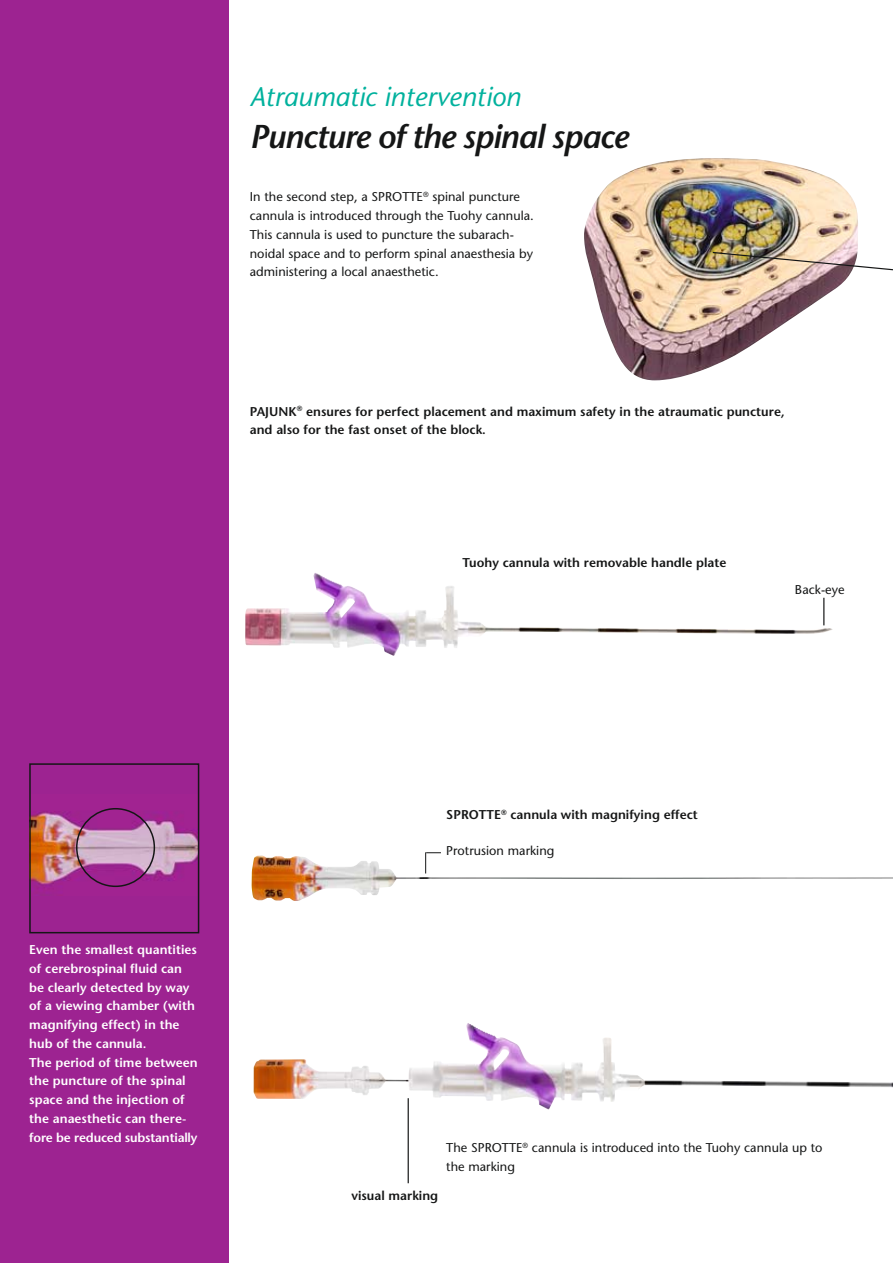
<style>
.page{position:relative;width:893px;height:1263px;background:#fff}
.page>*{position:absolute;margin:0;border:0;box-sizing:border-box;transform-origin:0 0}
.t1{font:italic 600 33px "Stone Sans";letter-spacing:-.03em;color:#151616}
.t2{font:italic 27px "Stone Sans";letter-spacing:.005em;color:#00b19d}
.t3{font:12.75px/18.8px "Stone Sans";letter-spacing:.005em;color:#151616}
.t4{font:600 12.75px/18.8px "Stone Sans";letter-spacing:.005em;color:#fff}
.t5{font:600 12.75px/18.8px "Stone Sans";letter-spacing:.005em;color:#151616}
</style>
<div class="page">
<img style="left:245px;top:573px;width:588px;height:83px">
<div style="left:0;top:0;width:229px;height:1263px;background:#9d2391"></div>
<img style="left:584px;top:158px;width:274px;height:222px">
<img style="left:252px;top:855px;width:641px;height:46px">
<img style="left:32px;top:808px;width:164px;height:79px">
<div style="left:29px;top:763px;width:170px;height:170px;border:2px solid #151616"></div>
<div style="left:76px;top:808px;width:79px;height:79px;border:2px solid #151616;border-radius:50%"></div>
<svg style="left:823px;top:598px;width:1px;height:27px"></svg>
<img style="left:711px;top:251px;width:182px;height:24px">
<img style="left:254px;top:1023px;width:383px;height:86px">
<hr style="left:408px;top:1098px;width:1px;height:85px;background:#151616">
<svg style="left:425px;top:852px;width:16px;height:21px"></svg>
<h2 class="t2" style="left:250px;top:87px;width:273px">Atraumatic intervention</h2>
<h1 class="t1" style="left:250px;top:124px;width:380px">Puncture of the spinal space</h1>
<p class="t3" style="left:250px;top:189px;width:285px">In the second step, a SPROTTE<sup>®</sup> spinal puncture cannula is introduced through the Tuohy cannula.<br>This cannula is used to puncture the subarach&shy;noidal space and to perform spinal anaesthesia by administering a local anaesthetic.</p>
<p class="t5" style="left:250px;top:403px;width:536px">PAJUNK<sup>®</sup> ensures for perfect placement and maximum safety in the atraumatic puncture, and also for the fast onset of the block.</p>
<p class="t5" style="left:462px;top:554px;width:265px">Tuohy cannula with removable handle plate</p>
<p class="t3" style="left:795px;top:582px;width:51px">Back-eye</p>
<p class="t4" style="left:29px;top:942px;width:170px">Even the smallest quantities of cerebrospinal fluid can be clearly detected by way of a viewing chamber (with magnifying effect) in the hub of the cannula.<br>The period of time between the puncture of the spinal space and the injection of the anaesthetic can there&shy;fore be reduced substantially</p>
<p class="t5" style="left:446px;top:807px;width:253px">SPROTTE<sup>®</sup> cannula with magnifying effect</p>
<p class="t3" style="left:446px;top:843px;width:110px">Protrusion marking</p>
<p class="t5" style="left:351px;top:1187px;width:88px">visual marking</p>
<p class="t3" style="left:446px;top:1140px;width:378px">The SPROTTE<sup>®</sup> cannula is introduced into the Tuohy cannula up to the marking</p>
</div>
